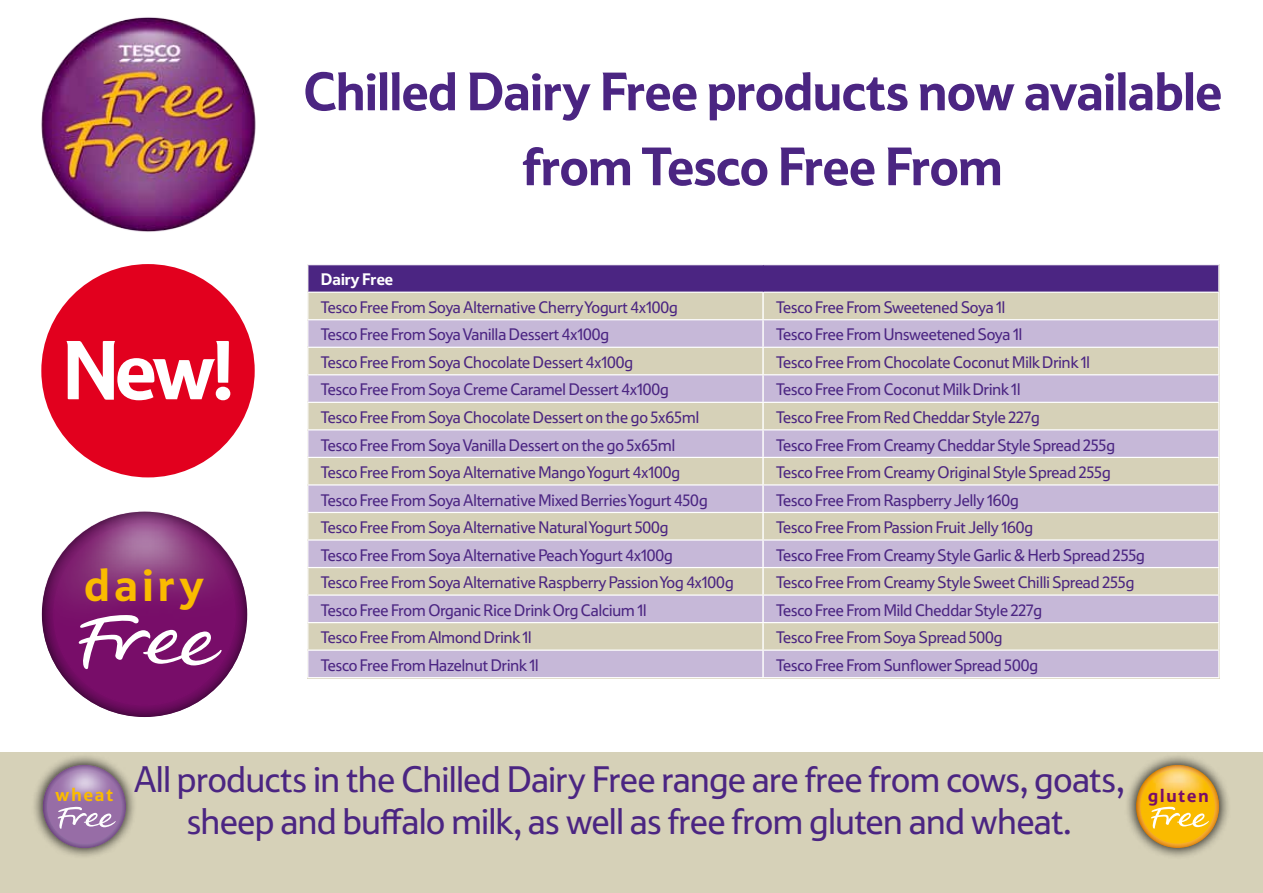
<style>
.page{position:relative;width:1263px;height:893px;background:#fff}
.page>*{position:absolute;margin:0;border:0;box-sizing:border-box;transform-origin:0 0}
.t1{font:700 54.9px/75px "Tesco Display";letter-spacing:-.01em;color:#4b2582;text-align:center}
.t2{font:700 47.1px "Tesco Display";letter-spacing:.1em;color:#fabb00}
.t3{font:37.5px/42px "Tesco Display";letter-spacing:-.005em;color:#4b2582;text-align:center}
.t4{font:700 19.2px "Tesco Display";letter-spacing:.1em;color:#fabb00}
.t5{font:700 19.05px "Tesco Display";letter-spacing:.1em;color:#780d69}
.t6{font:16.95px/27.6px "Tesco Display";color:#4b2582}
.t7{font:700 16.95px "Tesco Display";color:#fff}
</style>
<div class="page">
<div style="left:0;top:752px;width:1263px;height:141px;background:#d6d1b8"></div>
<div style="left:41px;top:264px;width:214px;height:213px;background:#e2001e;border-radius:50%"></div>
<svg style="left:66px;top:341px;width:164px;height:59px"></svg>
<div style="left:307px;top:264px;width:457px;height:414px;background:#d6d1b8"></div>
<div style="left:308px;top:265px;width:455px;height:27px;background:#4b2582"></div>
<svg style="left:308px;top:320px;width:454px;height:357px;fill:#c6b8d8"></svg>
<hr style="left:307px;top:264px;width:456px;height:1px;background:#fff">
<hr style="left:307px;top:292px;width:457px;height:1px;background:#fff">
<hr style="left:307px;top:319px;width:457px;height:1px;background:#fff">
<hr style="left:307px;top:347px;width:457px;height:1px;background:#fff">
<hr style="left:307px;top:374px;width:457px;height:1px;background:#fff">
<hr style="left:307px;top:484px;width:457px;height:2px;background:#fff">
<hr style="left:307px;top:402px;width:457px;height:1px;background:#fff">
<hr style="left:307px;top:512px;width:457px;height:1px;background:#fff">
<hr style="left:307px;top:429px;width:457px;height:1px;background:#fff">
<hr style="left:307px;top:539px;width:457px;height:2px;background:#fff">
<hr style="left:307px;top:457px;width:457px;height:1px;background:#fff">
<hr style="left:307px;top:567px;width:457px;height:1px;background:#fff">
<hr style="left:307px;top:594px;width:457px;height:2px;background:#fff">
<hr style="left:307px;top:622px;width:457px;height:1px;background:#fff">
<svg style="left:307px;top:265px;width:1px;height:412px"></svg>
<hr style="left:307px;top:649px;width:457px;height:2px;background:#fff">
<hr style="left:307px;top:677px;width:457px;height:1px;background:#fff">
<div style="left:762px;top:264px;width:457px;height:414px;background:#d6d1b8"></div>
<div style="left:763px;top:265px;width:456px;height:27px;background:#4b2582"></div>
<svg style="left:764px;top:320px;width:454px;height:357px;fill:#c6b8d8"></svg>
<div style="left:763px;top:512px;width:456px;height:28px;background:#d6d1b8"></div>
<div style="left:763px;top:540px;width:456px;height:27px;background:#c6b8d8"></div>
<hr style="left:762px;top:264px;width:457px;height:1px;background:#fff">
<hr style="left:762px;top:293px;width:2px;height:26px;background:#fff">
<hr style="left:762px;top:292px;width:457px;height:1px;background:#fff">
<hr style="left:762px;top:320px;width:2px;height:27px;background:#fff">
<hr style="left:762px;top:319px;width:457px;height:1px;background:#fff">
<hr style="left:762px;top:347px;width:457px;height:1px;background:#fff">
<hr style="left:762px;top:348px;width:2px;height:26px;background:#fff">
<hr style="left:762px;top:375px;width:2px;height:27px;background:#fff">
<hr style="left:762px;top:374px;width:457px;height:1px;background:#fff">
<hr style="left:762px;top:403px;width:2px;height:26px;background:#fff">
<hr style="left:762px;top:402px;width:457px;height:1px;background:#fff">
<hr style="left:762px;top:430px;width:2px;height:27px;background:#fff">
<hr style="left:762px;top:429px;width:457px;height:1px;background:#fff">
<hr style="left:762px;top:458px;width:2px;height:26px;background:#fff">
<hr style="left:762px;top:457px;width:457px;height:1px;background:#fff">
<hr style="left:762px;top:486px;width:2px;height:26px;background:#fff">
<hr style="left:762px;top:484px;width:457px;height:2px;background:#fff">
<hr style="left:762px;top:512px;width:457px;height:1px;background:#fff">
<hr style="left:762px;top:513px;width:2px;height:26px;background:#fff">
<hr style="left:762px;top:539px;width:457px;height:2px;background:#fff">
<hr style="left:762px;top:541px;width:2px;height:26px;background:#fff">
<hr style="left:762px;top:567px;width:457px;height:1px;background:#fff">
<hr style="left:762px;top:568px;width:2px;height:26px;background:#fff">
<hr style="left:762px;top:594px;width:457px;height:2px;background:#fff">
<hr style="left:762px;top:596px;width:2px;height:26px;background:#fff">
<hr style="left:762px;top:622px;width:457px;height:1px;background:#fff">
<hr style="left:762px;top:623px;width:2px;height:26px;background:#fff">
<hr style="left:762px;top:649px;width:457px;height:2px;background:#fff">
<hr style="left:762px;top:651px;width:2px;height:26px;background:#fff">
<svg style="left:1218px;top:265px;width:1px;height:412px"></svg>
<hr style="left:762px;top:677px;width:457px;height:1px;background:#fff">
<hr style="left:762px;top:265px;width:2px;height:27px;background:#4b2582">
<img style="left:41px;top:511px;width:207px;height:207px;border-radius:103px">
<svg style="left:52px;top:522px;width:185px;height:184px;background:#914386"></svg>
<div style="left:31px;top:753px;width:107px;height:107px;background:#000;opacity:.75"></div>
<img style="left:43px;top:765px;width:83px;height:83px;border-radius:42px">
<svg style="left:47px;top:769px;width:74px;height:75px;background:#a282ac"></svg>
<div style="left:1124px;top:753px;width:106px;height:106px;background:#000;opacity:.75"></div>
<img style="left:1136px;top:765px;width:83px;height:83px;border-radius:42px">
<svg style="left:1141px;top:769px;width:73px;height:74px;background:#efbb30"></svg>
<img style="left:41px;top:17px;width:215px;height:215px">
<h2 class="t2" style="left:85px;top:558px;width:121px">dairy</h2>
<h1 class="t1" style="left:303px;top:53px;width:920px">Chilled Dairy Free products now available from Tesco Free From</h1>
<p class="t7" style="left:321px;top:270px;width:74px">Dairy Free</p>
<p class="t6" style="left:321px;top:293px;width:414px">Tesco Free From Soya Alternative Cherry Yogurt 4x100g<br>Tesco Free From Soya Vanilla Dessert 4x100g<br>Tesco Free From Soya Chocolate Dessert 4x100g<br>Tesco Free From Soya Creme Caramel Dessert 4x100g<br>Tesco Free From Soya Chocolate Dessert on the go 5x65ml Tesco Free From Soya Vanilla Dessert on the go 5x65ml<br>Tesco Free From Soya Alternative Mango Yogurt 4x100g<br>Tesco Free From Soya Alternative Mixed Berries Yogurt 450g Tesco Free From Soya Alternative Natural Yogurt 500g<br>Tesco Free From Soya Alternative Peach Yogurt 4x100g<br>Tesco Free From Soya Alternative Raspberry Passion Yog 4x100g Tesco Free From Organic Rice Drink Org Calcium 1l<br>Tesco Free From Almond Drink 1l<br>Tesco Free From Hazelnut Drink 1l</p>
<p class="t6" style="left:776px;top:293px;width:370px">Tesco Free From Sweetened Soya 1l<br>Tesco Free From Unsweetened Soya 1l<br>Tesco Free From Chocolate Coconut Milk Drink 1l<br>Tesco Free From Coconut Milk Drink 1l<br>Tesco Free From Red Cheddar Style 227g<br>Tesco Free From Creamy Cheddar Style Spread 255g Tesco Free From Creamy Original Style Spread 255g Tesco Free From Raspberry Jelly 160g<br>Tesco Free From Passion Fruit Jelly 160g<br>Tesco Free From Creamy Style Garlic &amp; Herb Spread 255g Tesco Free From Creamy Style Sweet Chilli Spread 255g Tesco Free From Mild Cheddar Style 227g<br>Tesco Free From Soya Spread 500g<br>Tesco Free From Sunflower Spread 500g</p>
<h3 class="t3" style="left:134px;top:757px;width:991px">All products in the Chilled Dairy Free range are free from cows, goats, sheep and buffalo milk, as well as free from gluten and wheat.</h3>
<p class="t4" style="left:56px;top:783px;width:59px">wheat</p>
<p class="t5" style="left:1148px;top:784px;width:62px">gluten</p>
</div>
